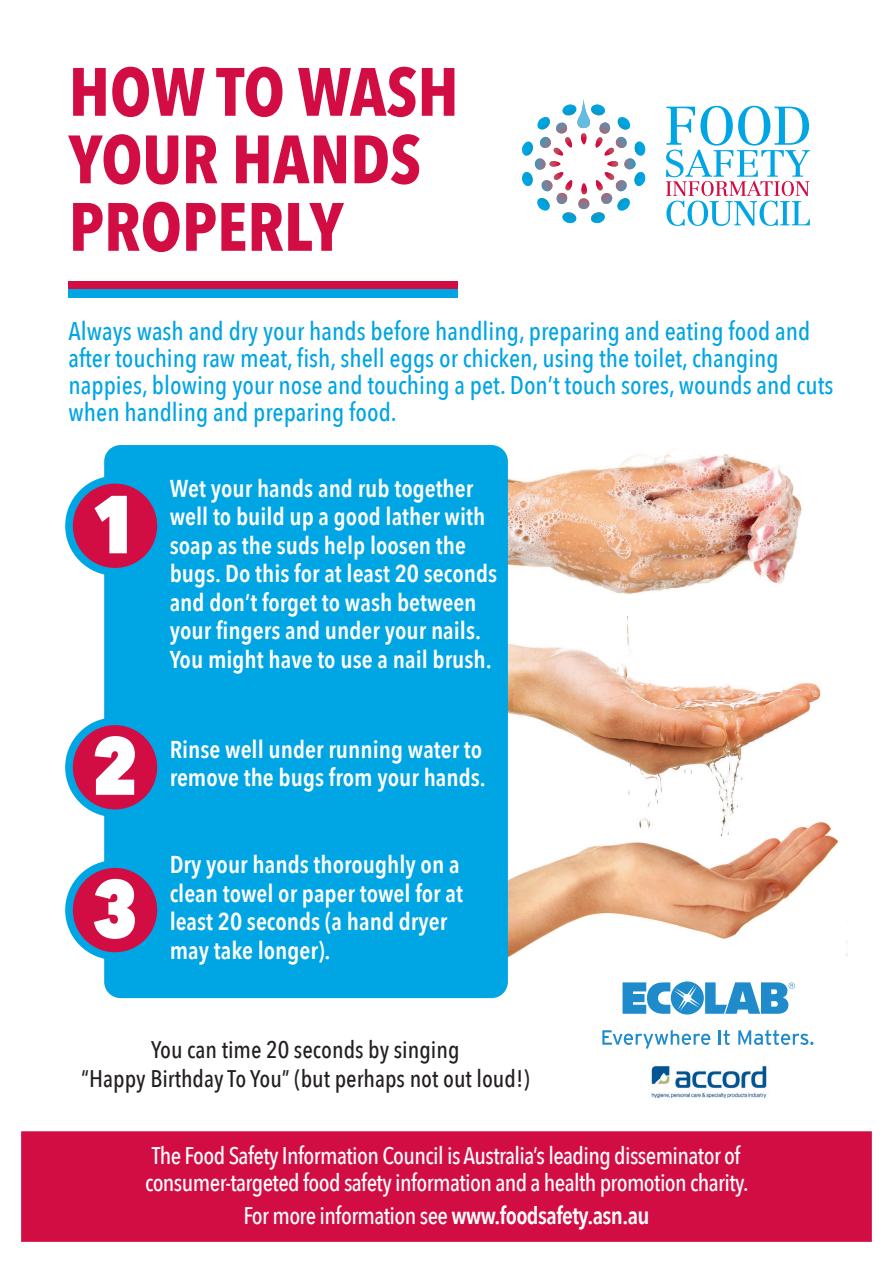
<style>
.page{position:relative;width:893px;height:1263px;background:#fff}
.page>*{position:absolute;margin:0;border:0;box-sizing:border-box;transform-origin:0 0}
.t1{font:800 81.15px "Avenir Next Condensed";color:#fff}
.t2{font:700 67.5px/67.5px "Avenir Next Condensed";color:#d20d44}
.t3{font:500 25.5px/27px "Avenir Next Condensed";color:#00a5e3}
.t4{font:600 24.3px/28.3px "Avenir Next Condensed";color:#fff}
.t5{font:500 24px/27px "Avenir Next Condensed";letter-spacing:-.025em;color:#fff}
.t6{font:500 24px/28.8px "Avenir Next Condensed";color:#231f20;text-align:center}
.s1{font-weight:600}
</style>
<div class="page">
<img style="left:508px;top:616px;width:313px;height:194px">
<img style="left:508px;top:810px;width:339px;height:147px">
<svg style="left:666px;top:106px;width:144px;height:120px"></svg>
<svg style="left:522px;top:99px;width:124px;height:93px"></svg>
<img style="left:505px;top:452px;width:297px;height:143px">
<div style="left:104px;top:445px;width:404px;height:553px;background:#00a5e3;border-radius:16px"></div>
<div style="left:69px;top:480px;width:92px;height:92px;background:#d20d44;border-radius:50%"></div>
<div style="left:65px;top:476px;width:100px;height:100px;border:8px solid #00a5e3;border-radius:50%"></div>
<div style="left:69px;top:721px;width:92px;height:92px;background:#d20d44;border-radius:50%"></div>
<div style="left:65px;top:717px;width:100px;height:100px;border:8px solid #00a5e3;border-radius:50%"></div>
<div style="left:69px;top:864px;width:92px;height:92px;background:#d20d44;border-radius:50%"></div>
<div style="left:65px;top:860px;width:100px;height:100px;border:8px solid #00a5e3;border-radius:50%"></div>
<div style="left:69px;top:281px;width:389px;height:9px;background:#d20d44"></div>
<div style="left:69px;top:290px;width:389px;height:8px;background:#00a5e3"></div>
<div style="left:0;top:1110px;width:893px;height:153px;background:#d20d44;border:21px solid #fff"></div>
<img style="left:637px;top:1065px;width:144px;height:47px">
<svg style="left:622px;top:981px;width:173px;height:33px"></svg>
<svg style="left:602px;top:1030px;width:108px;height:18px"></svg>
<svg style="left:719px;top:1030px;width:11px;height:15px"></svg>
<svg style="left:738px;top:1030px;width:76px;height:15px"></svg>
<h2 class="t2" style="left:69px;top:58px;width:391px">HOW TO WASH<br>YOUR HANDS<br>PROPERLY</h2>
<p class="t3" style="left:69px;top:318px;width:766px">Always wash and dry your hands before handling, preparing and eating food and after touching raw meat, fish, shell eggs or chicken, using the toilet, changing nappies, blowing your nose and touching a pet. Don’t touch sores, wounds and cuts when handling and preparing food.</p>
<h1 class="t1" style="left:92px;top:474px;width:47px">1</h1>
<p class="t4" style="left:170px;top:474px;width:329px">Wet your hands and rub together well to build up a good lather with soap as the suds help loosen the bugs. Do this for at least 20 seconds and don’t forget to wash between your fingers and under your nails.<br>You might have to use a nail brush.</p>
<h1 class="t1" style="left:92px;top:716px;width:47px">2</h1>
<p class="t4" style="left:170px;top:735px;width:318px">Rinse well under running water to remove the bugs from your hands.</p>
<h1 class="t1" style="left:92px;top:858px;width:47px">3</h1>
<p class="t4" style="left:170px;top:850px;width:295px">Dry your hands thoroughly on a clean towel or paper towel for at least 20 seconds (a hand dryer may take longer).</p>
<p class="t6" style="left:81px;top:1035px;width:450px">You can time 20 seconds by singing<br>“Happy Birthday To You” (but perhaps not out loud!)</p>
<p class="t5" style="left:145px;top:1142px;width:605px">The Food Safety Information Council is Australia’s leading disseminator of consumer-targeted food safety information and a health promotion charity.</p>
<p class="t5" style="left:243px;top:1202px;width:408px">For more information see <span class="s1">www.foodsafety.asn.au</span></p>
</div>
